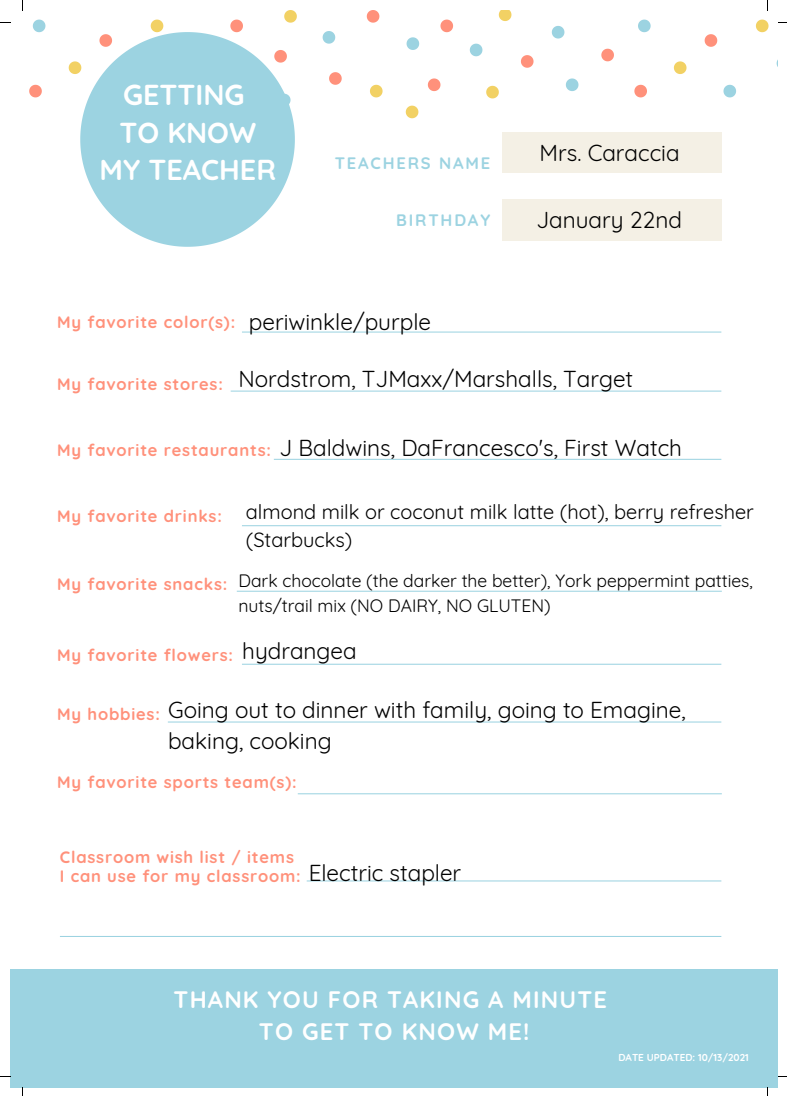
<style>
.page{position:relative;width:787px;height:1096px;background:#fff}
.page>*{position:absolute;margin:0;border:0;box-sizing:border-box;transform-origin:0 0}
.t1{font:700 28.75px/37.5px "Quicksand";color:#fff;text-align:center}
.t2{font:700 23.75px "Quicksand";letter-spacing:.05em;color:#fff}
.t3{font:22.5px/31px "Quicksand";color:#000}
.t4{font:20px/27.2px "Quicksand";color:#000}
.t5{font:17.5px/24.4px "Quicksand";color:#000}
.t6{font:700 16.5px/18.8px "Quicksand";letter-spacing:.05em;color:#ff917b}
.t7{font:700 16.5px "Quicksand";letter-spacing:.11em;color:#9cd3e1}
.t8{font:700 10px "Quicksand";color:#fff}
</style>
<div class="page">
<svg style="left:33px;top:20px;width:12px;height:12px"></svg>
<svg style="left:323px;top:31px;width:12px;height:13px"></svg>
<svg style="left:151px;top:20px;width:12px;height:12px"></svg>
<svg style="left:284px;top:10px;width:13px;height:13px"></svg>
<svg style="left:69px;top:61px;width:11px;height:13px"></svg>
<svg style="left:370px;top:85px;width:13px;height:12px"></svg>
<svg style="left:29px;top:85px;width:13px;height:12px"></svg>
<svg style="left:230px;top:20px;width:13px;height:12px"></svg>
<svg style="left:329px;top:72px;width:13px;height:13px"></svg>
<svg style="left:367px;top:10px;width:12px;height:13px"></svg>
<svg style="left:638px;top:20px;width:13px;height:12px"></svg>
<svg style="left:723px;top:85px;width:13px;height:12px"></svg>
<svg style="left:552px;top:26px;width:12px;height:12px"></svg>
<svg style="left:566px;top:78px;width:12px;height:13px"></svg>
<svg style="left:470px;top:44px;width:12px;height:12px"></svg>
<svg style="left:407px;top:37px;width:12px;height:13px"></svg>
<svg style="left:756px;top:20px;width:12px;height:12px"></svg>
<svg style="left:486px;top:86px;width:13px;height:12px"></svg>
<svg style="left:406px;top:106px;width:12px;height:12px"></svg>
<svg style="left:499px;top:10px;width:12px;height:11px"></svg>
<svg style="left:674px;top:61px;width:12px;height:13px"></svg>
<svg style="left:601px;top:49px;width:13px;height:12px"></svg>
<svg style="left:634px;top:85px;width:13px;height:12px"></svg>
<svg style="left:428px;top:78px;width:12px;height:13px"></svg>
<svg style="left:440px;top:20px;width:13px;height:12px"></svg>
<svg style="left:705px;top:34px;width:12px;height:13px"></svg>
<svg style="left:521px;top:55px;width:12px;height:13px"></svg>
<svg style="left:80px;top:32px;width:215px;height:215px;fill:#9cd3e1"></svg>
<div style="left:10px;top:969px;width:768px;height:117px;background:#9cd3e1"></div>
<div style="left:503px;top:132px;width:219px;height:41px;background:#f4f0e5"></div>
<div style="left:503px;top:200px;width:219px;height:40px;background:#f4f0e5"></div>
<svg style="left:242px;top:331px;width:479px;height:1px"></svg>
<svg style="left:231px;top:390px;width:490px;height:1px"></svg>
<svg style="left:274px;top:459px;width:447px;height:1px"></svg>
<svg style="left:242px;top:525px;width:479px;height:1px"></svg>
<svg style="left:237px;top:590px;width:485px;height:1px"></svg>
<svg style="left:242px;top:663px;width:479px;height:1px"></svg>
<svg style="left:168px;top:721px;width:553px;height:1px"></svg>
<svg style="left:298px;top:793px;width:424px;height:1px"></svg>
<svg style="left:307px;top:880px;width:414px;height:1px"></svg>
<p class="t1" style="left:123px;top:76px;width:123px">GETTING</p>
<p class="t1" style="left:100px;top:113px;width:178px">TO KNOW<br>MY TEACHER</p>
<p class="t7" style="left:335px;top:152px;width:157px">TEACHERS NAME</p>
<p class="t7" style="left:396px;top:210px;width:95px">BIRTHDAY</p>
<p class="t6" style="left:57px;top:312px;width:179px">My favorite color(s):</p>
<p class="t3" style="left:249px;top:306px;width:184px">periwinkle/purple</p>
<p class="t3" style="left:540px;top:137px;width:142px">Mrs. Caraccia</p>
<p class="t3" style="left:536px;top:204px;width:147px">January 22nd</p>
<p class="t6" style="left:57px;top:374px;width:167px">My favorite stores:</p>
<p class="t3" style="left:239px;top:363px;width:396px">Nordstrom, TJMaxx/Marshalls, Target</p>
<p class="t6" style="left:57px;top:440px;width:215px">My favorite restaurants:</p>
<p class="t3" style="left:280px;top:432px;width:404px">J Baldwins, DaFrancesco's, First Watch</p>
<p class="t4" style="left:246px;top:498px;width:510px">almond milk or coconut milk latte (hot), berry refresher (Starbucks)</p>
<p class="t5" style="left:239px;top:568px;width:516px">Dark chocolate (the darker the better), York peppermint patties, nuts/trail mix (NO DAIRY, NO GLUTEN)</p>
<p class="t3" style="left:242px;top:635px;width:116px">hydrangea</p>
<p class="t6" style="left:57px;top:507px;width:166px">My favorite drinks:</p>
<p class="t6" style="left:57px;top:574px;width:172px">My favorite snacks:</p>
<p class="t6" style="left:57px;top:645px;width:177px">My favorite flowers:</p>
<p class="t6" style="left:57px;top:704px;width:104px">My hobbies:</p>
<p class="t3" style="left:168px;top:694px;width:519px">Going out to dinner with family, going to Emagine, baking, cooking</p>
<p class="t6" style="left:57px;top:772px;width:241px">My favorite sports team(s):</p>
<p class="t6" style="left:60px;top:847px;width:242px">Classroom wish list / items<br>I can use for my classroom:</p>
<p class="t3" style="left:309px;top:856px;width:154px">Electric stapler</p>
<p class="t2" style="left:174px;top:983px;width:435px">THANK YOU FOR TAKING A MINUTE</p>
<p class="t2" style="left:259px;top:1016px;width:272px">TO GET TO KNOW ME!</p>
<p class="t8" style="left:618px;top:1050px;width:132px">DATE UPDATED: 10/13/2021</p>
</div>
